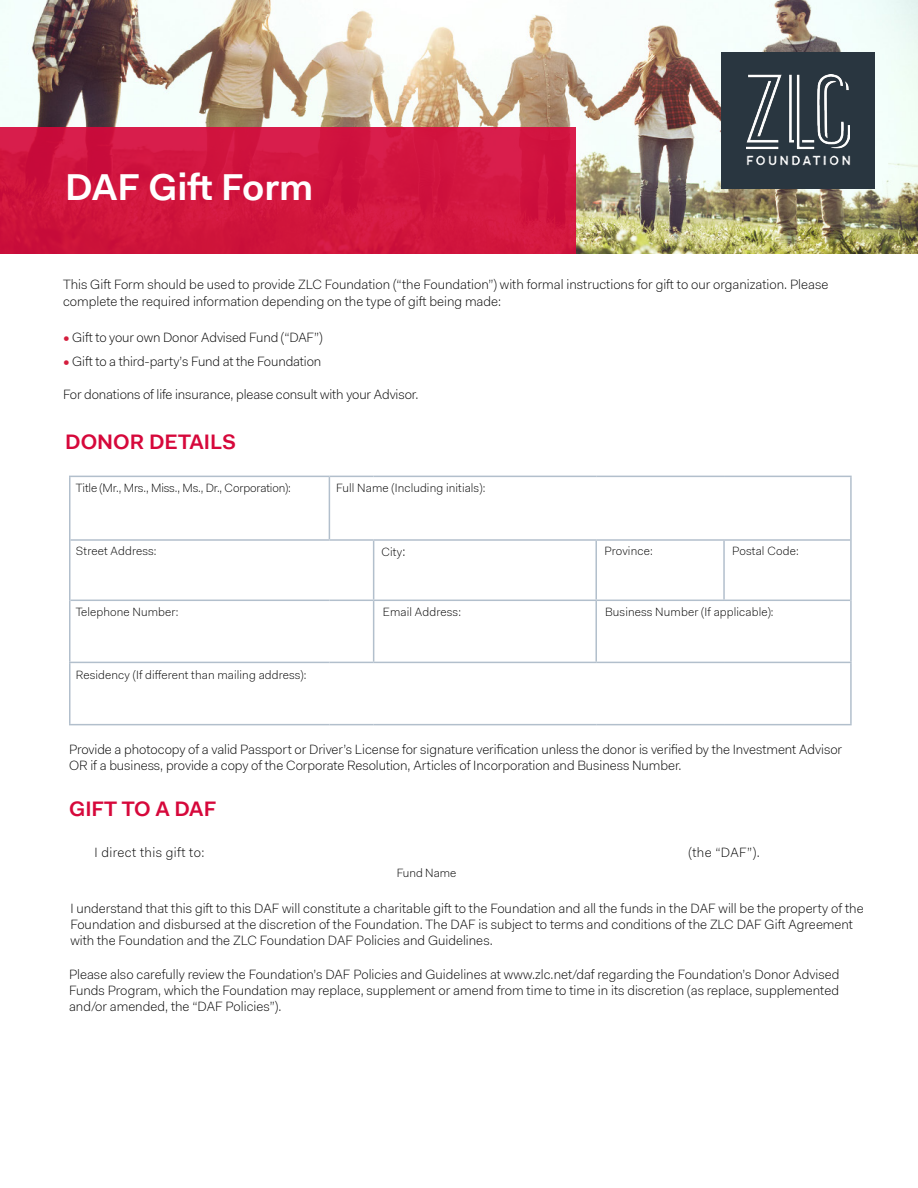
<style>
.page{position:relative;width:918px;height:1188px;background:#fff}
.page>*{position:absolute;margin:0;border:0;box-sizing:border-box;transform-origin:0 0}
.t1{font:600 37.5px "Fakt Pro";color:#fff}
.t2{font:600 21px "Fakt Pro";color:#d6083b}
.t3{font:300 13.5px/16.2px "Fakt Pro";color:#000}
.t4{font:300 13.5px "Fakt Pro";letter-spacing:.03em;color:#000}
.t5{font:300 12px "Fakt Pro";letter-spacing:.01em;color:#000}
.t6{font:300 12px "Fakt Pro";letter-spacing:-.01em;color:#000}
.s1{color:#d41e3d}
.s2{font-size:13.5px}
</style>
<div class="page">
<hr style="left:329px;top:477px;width:1px;height:62px;background:#b2bfcc">
<hr style="left:70px;top:539px;width:259px;height:2px;background:#b2bfcc">
<hr style="left:329px;top:539px;width:45px;height:2px;background:#b2bfcc">
<hr style="left:374px;top:539px;width:222px;height:2px;background:#b2bfcc">
<hr style="left:373px;top:541px;width:1px;height:59px;background:#b2bfcc">
<hr style="left:596px;top:539px;width:128px;height:2px;background:#b2bfcc">
<hr style="left:595px;top:541px;width:2px;height:59px;background:#b2bfcc">
<hr style="left:724px;top:539px;width:126px;height:2px;background:#b2bfcc">
<hr style="left:723px;top:541px;width:2px;height:59px;background:#b2bfcc">
<hr style="left:70px;top:600px;width:259px;height:1px;background:#b2bfcc">
<hr style="left:329px;top:600px;width:45px;height:1px;background:#b2bfcc">
<hr style="left:374px;top:600px;width:222px;height:1px;background:#b2bfcc">
<hr style="left:373px;top:601px;width:1px;height:61px;background:#b2bfcc">
<hr style="left:596px;top:600px;width:128px;height:1px;background:#b2bfcc">
<hr style="left:595px;top:601px;width:2px;height:61px;background:#b2bfcc">
<hr style="left:724px;top:600px;width:126px;height:1px;background:#b2bfcc">
<hr style="left:69px;top:662px;width:260px;height:1px;background:#b2bfcc">
<hr style="left:69px;top:663px;width:1px;height:61px;background:#b2bfcc">
<hr style="left:329px;top:662px;width:45px;height:1px;background:#b2bfcc">
<hr style="left:374px;top:662px;width:222px;height:1px;background:#b2bfcc">
<hr style="left:596px;top:662px;width:128px;height:1px;background:#b2bfcc">
<hr style="left:724px;top:662px;width:128px;height:1px;background:#b2bfcc">
<hr style="left:850px;top:663px;width:2px;height:61px;background:#b2bfcc">
<hr style="left:69px;top:724px;width:260px;height:1px;background:#b2bfcc">
<hr style="left:329px;top:724px;width:45px;height:1px;background:#b2bfcc">
<hr style="left:374px;top:724px;width:222px;height:1px;background:#b2bfcc">
<hr style="left:596px;top:724px;width:128px;height:1px;background:#b2bfcc">
<hr style="left:724px;top:724px;width:128px;height:1px;background:#b2bfcc">
<hr style="left:69px;top:476px;width:260px;height:1px;background:#b2bfcc">
<hr style="left:69px;top:477px;width:1px;height:63px;background:#b2bfcc">
<hr style="left:329px;top:476px;width:45px;height:1px;background:#b2bfcc">
<hr style="left:374px;top:476px;width:222px;height:1px;background:#b2bfcc">
<hr style="left:596px;top:476px;width:128px;height:1px;background:#b2bfcc">
<hr style="left:724px;top:476px;width:128px;height:1px;background:#b2bfcc">
<hr style="left:850px;top:477px;width:2px;height:63px;background:#b2bfcc">
<hr style="left:69px;top:540px;width:1px;height:60px;background:#b2bfcc">
<hr style="left:850px;top:540px;width:2px;height:60px;background:#b2bfcc">
<hr style="left:69px;top:600px;width:1px;height:62px;background:#b2bfcc">
<hr style="left:850px;top:600px;width:2px;height:62px;background:#b2bfcc">
<img style="left:0;top:0;width:918px;height:253px">
<div style="left:0;top:127px;width:576px;height:126px;background:linear-gradient(to right,#cf143e,#d41741)"></div>
<div style="left:722px;top:53px;width:153px;height:136px;background:#293640"></div>
<img style="left:746px;top:155px;width:105px;height:11px">
<img style="left:747px;top:74px;width:103px;height:76px">
<h1 class="t1" style="left:65px;top:162px;width:250px">DAF Gift Form</h1>
<p class="t3" style="left:63px;top:277px;width:767px">This Gift Form should be used to provide ZLC Foundation (“the Foundation”) with formal instructions for gift to our organization. Please complete the required information depending on the type of gift being made:</p>
<p class="t3" style="left:63px;top:329px;width:261px"><span class="s1">•</span> Gift to your own Donor Advised Fund (“DAF”)</p>
<p class="t3" style="left:63px;top:353px;width:260px"><span class="s1">•</span> Gift to a third-party’s Fund at the Foundation</p>
<p class="t3" style="left:63px;top:386px;width:357px">For donations of life insurance, please consult with your Advisor.</p>
<h2 class="t2" style="left:65px;top:428px;width:173px">DONOR DETAILS</h2>
<p class="t6" style="left:76px;top:480px;width:217px">Title (Mr., Mrs., Miss., Ms., Dr., Corporation):</p>
<p class="t5" style="left:336px;top:480px;width:151px">Full Name (Including initials):</p>
<p class="t5" style="left:76px;top:543px;width:82px">Street Address:</p>
<p class="t5" style="left:381px;top:544px;width:25px">City<span class="s2">:</span></p>
<p class="t5" style="left:605px;top:543px;width:50px">Province:</p>
<p class="t5" style="left:732px;top:543px;width:68px">Postal Code:</p>
<p class="t5" style="left:76px;top:603px;width:104px">Telephone Number:</p>
<p class="t5" style="left:383px;top:603px;width:80px">Email Address:</p>
<p class="t5" style="left:605px;top:603px;width:170px">Business Number (If applicable):</p>
<p class="t5" style="left:76px;top:667px;width:232px">Residency (If different than mailing address):</p>
<p class="t3" style="left:69px;top:741px;width:775px">Provide a photocopy of a valid Passport or Driver’s License for signature verification unless the donor is verified by the Investment Advisor<br>OR if a business, provide a copy of the Corporate Resolution, Articles of Incorporation and Business Number.</p>
<h2 class="t2" style="left:69px;top:795px;width:149px">GIFT TO A DAF</h2>
<p class="t4" style="left:94px;top:843px;width:111px">I direct this gift to:</p>
<p class="t3" style="left:688px;top:844px;width:73px">(the “DAF”).</p>
<p class="t5" style="left:397px;top:865px;width:61px">Fund Name</p>
<p class="t3" style="left:70px;top:900px;width:795px">I understand that this gift to this DAF will constitute a charitable gift to the Foundation and all the funds in the DAF will be the property of the<br>Foundation and disbursed at the discretion of the Foundation. The DAF is subject to terms and conditions of the ZLC DAF Gift Agreement with the Foundation and the ZLC Foundation DAF Policies and Guidelines.</p>
<p class="t3" style="left:69px;top:966px;width:772px;text-align:justify">Please also carefully review the Foundation’s DAF Policies and Guidelines at www.zlc.net/daf regarding the Foundation’s Donor Advised Funds Program, which the Foundation may replace, supplement or amend from time to time in its discretion (as replace, supplemented and/or amended, the “DAF Policies”).</p>
</div>
